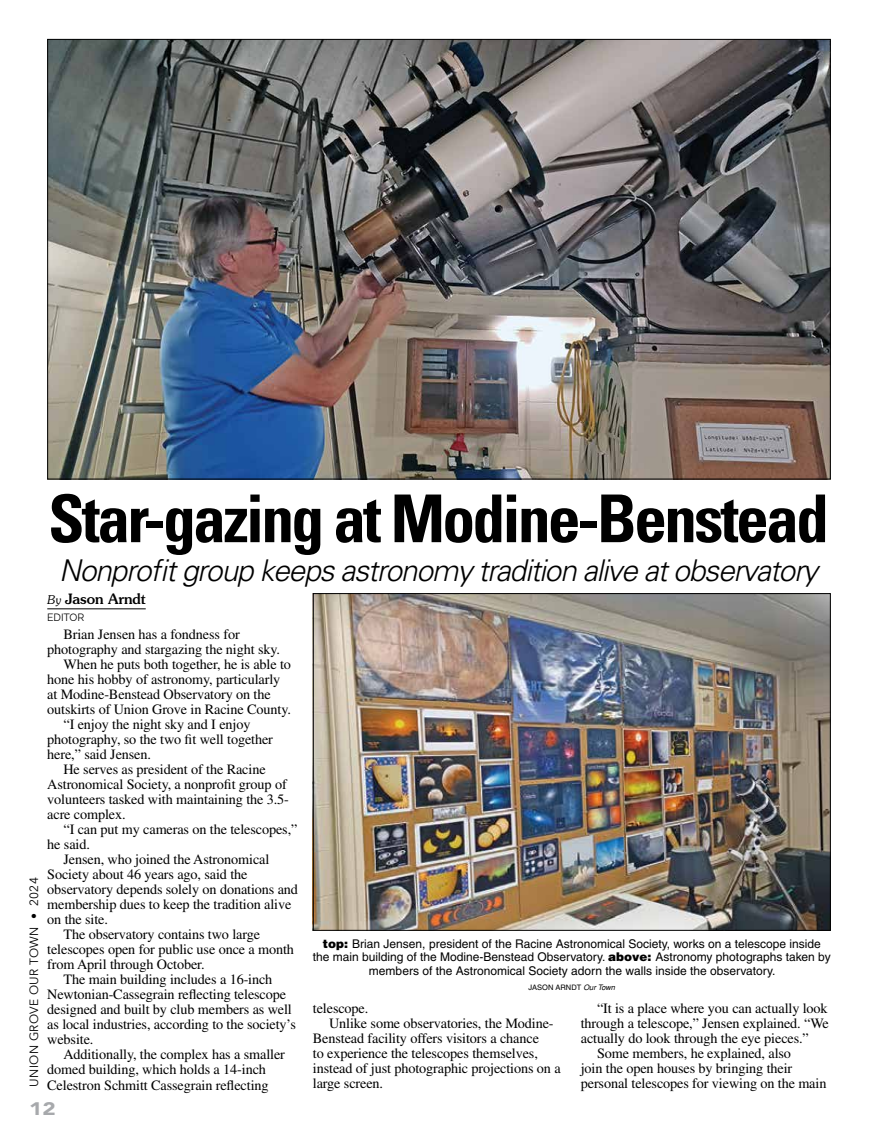
<style>
.page{position:relative;width:878px;height:1134px;background:#fff}
.page>*{position:absolute;margin:0;border:0;box-sizing:border-box;transform-origin:0 0}
.t1{font:700 condensed 66px "Univers";letter-spacing:-.04em;color:#000}
.t2{font:italic 300 30px "Univers";letter-spacing:-.04em;color:#000}
.t3{font:900 18px "Avenir";color:#a7a9ac;scale:1.25 1}
.t4{font:14.25px "Times";letter-spacing:-.01em;color:#000}
.t5{font:500 14.25px "Souvenir";color:#000}
.t6{font:12px/13.5px "Helvetica";color:#000;text-align:center}
.t7{font:12px "Avenir Next";letter-spacing:.03em;color:#000}
.t8{font:10.5px "Raleway";letter-spacing:-.01em;color:#000}
.t9{font:7.5px "Helvetica";color:#000}
.s1{font-weight:300;font-style:italic;font-size:12px}
.s2{font-weight:900}
.s3{font-style:italic}
</style>
<div class="page">
<img style="left:49px;top:41px;width:779px;height:436px">
<img style="left:315px;top:595px;width:513px;height:334px">
<hr style="left:47px;top:609px;width:99px;height:1px;background:#000">
<h1 class="t1" style="left:48px;top:478px;width:782px">Star-gazing at Modine-Benstead</h1>
<h2 class="t2" style="left:59px;top:552px;width:760px">Nonprofit group keeps astronomy tradition alive at observatory</h2>
<p class="t5" style="left:47px;top:591px;width:100px"><span class="s1">By</span> Jason Arndt</p>
<p class="t8" style="left:47px;top:611px;width:39px">EDITOR</p>
<p class="t4" style="left:63px;top:627px;width:178px">Brian Jensen has a fondness for</p>
<p class="t4" style="left:47px;top:642px;width:234px">photography and stargazing the night sky.</p>
<p class="t4" style="left:63px;top:657px;width:229px">When he puts both together, he is able to</p>
<p class="t4" style="left:47px;top:672px;width:235px">hone his hobby of astronomy, particularly</p>
<p class="t4" style="left:47px;top:687px;width:225px">at Modine-Benstead Observatory on the</p>
<p class="t4" style="left:47px;top:702px;width:245px">outskirts of Union Grove in Racine County.</p>
<p class="t4" style="left:63px;top:717px;width:188px">“I enjoy the night sky and I enjoy</p>
<p class="t4" style="left:47px;top:732px;width:227px">photography, so the two fit well together</p>
<p class="t4" style="left:47px;top:747px;width:105px">here,” said Jensen.</p>
<p class="t4" style="left:63px;top:762px;width:204px">He serves as president of the Racine</p>
<p class="t4" style="left:47px;top:777px;width:241px">Astronomical Society, a nonprofit group of</p>
<p class="t4" style="left:47px;top:792px;width:243px">volunteers tasked with maintaining the 3.5-</p>
<p class="t4" style="left:47px;top:807px;width:80px">acre complex.</p>
<p class="t4" style="left:63px;top:822px;width:235px">“I can put my cameras on the telescopes,”</p>
<p class="t4" style="left:47px;top:837px;width:44px">he said.</p>
<p class="t4" style="left:63px;top:852px;width:207px">Jensen, who joined the Astronomical</p>
<p class="t4" style="left:47px;top:867px;width:202px">Society about 46 years ago, said the</p>
<p class="t4" style="left:47px;top:882px;width:252px">observatory depends solely on donations and</p>
<p class="t4" style="left:47px;top:897px;width:245px">membership dues to keep the tradition alive</p>
<p class="t4" style="left:47px;top:912px;width:62px">on the site.</p>
<p class="t4" style="left:63px;top:927px;width:198px">The observatory contains two large</p>
<p class="t4" style="left:47px;top:942px;width:248px">telescopes open for public use once a month</p>
<p class="t4" style="left:47px;top:957px;width:159px">from April through October.</p>
<p class="t4" style="left:63px;top:972px;width:210px">The main building includes a 16-inch</p>
<p class="t4" style="left:47px;top:987px;width:240px">Newtonian-Cassegrain reflecting telescope</p>
<p class="t4" style="left:47px;top:1002px;width:246px">designed and built by club members as well</p>
<p class="t4" style="left:47px;top:1017px;width:250px">as local industries, according to the society’s</p>
<p class="t4" style="left:47px;top:1032px;width:48px">website.</p>
<p class="t4" style="left:63px;top:1047px;width:223px">Additionally, the complex has a smaller</p>
<p class="t4" style="left:47px;top:1062px;width:220px">domed building, which holds a 14-inch</p>
<p class="t4" style="left:47px;top:1077px;width:223px">Celestron Schmitt Cassegrain reflecting</p>
<p class="t7" style="left:24px;top:1087px;width:211px;rotate:-90deg">UNION GROVE OUR TOWN • 2024</p>
<p class="t3" style="left:29px;top:1098px;width:23px">12</p>
<p class="t6" style="left:313px;top:937px;width:519px"><span class="s2">top:</span> Brian Jensen, president of the Racine Astronomical Society, works on a telescope inside the main building of the Modine-Benstead Observatory. <span class="s2">above:</span> Astronomy photographs taken by members of the Astronomical Society adorn the walls inside the observatory.</p>
<p class="t9" style="left:528px;top:983px;width:88px">JASON ARNDT <span class="s3">Our Town</span></p>
<p class="t4" style="left:313px;top:1000px;width:57px">telescope.</p>
<p class="t4" style="left:329px;top:1015px;width:226px">Unlike some observatories, the Modine-</p>
<p class="t4" style="left:313px;top:1030px;width:227px">Benstead facility offers visitors a chance</p>
<p class="t4" style="left:313px;top:1045px;width:226px">to experience the telescopes themselves,</p>
<p class="t4" style="left:313px;top:1060px;width:249px">instead of just photographic projections on a</p>
<p class="t4" style="left:313px;top:1075px;width:72px">large screen.</p>
<p class="t4" style="left:597px;top:1000px;width:232px">“It is a place where you can actually look</p>
<p class="t4" style="left:580px;top:1015px;width:249px">through a telescope,” Jensen explained. “We</p>
<p class="t4" style="left:580px;top:1030px;width:229px">actually do look through the eye pieces.”</p>
<p class="t4" style="left:597px;top:1045px;width:195px">Some members, he explained, also</p>
<p class="t4" style="left:580px;top:1060px;width:213px">join the open houses by bringing their</p>
<p class="t4" style="left:580px;top:1075px;width:247px">personal telescopes for viewing on the main</p>
</div>
